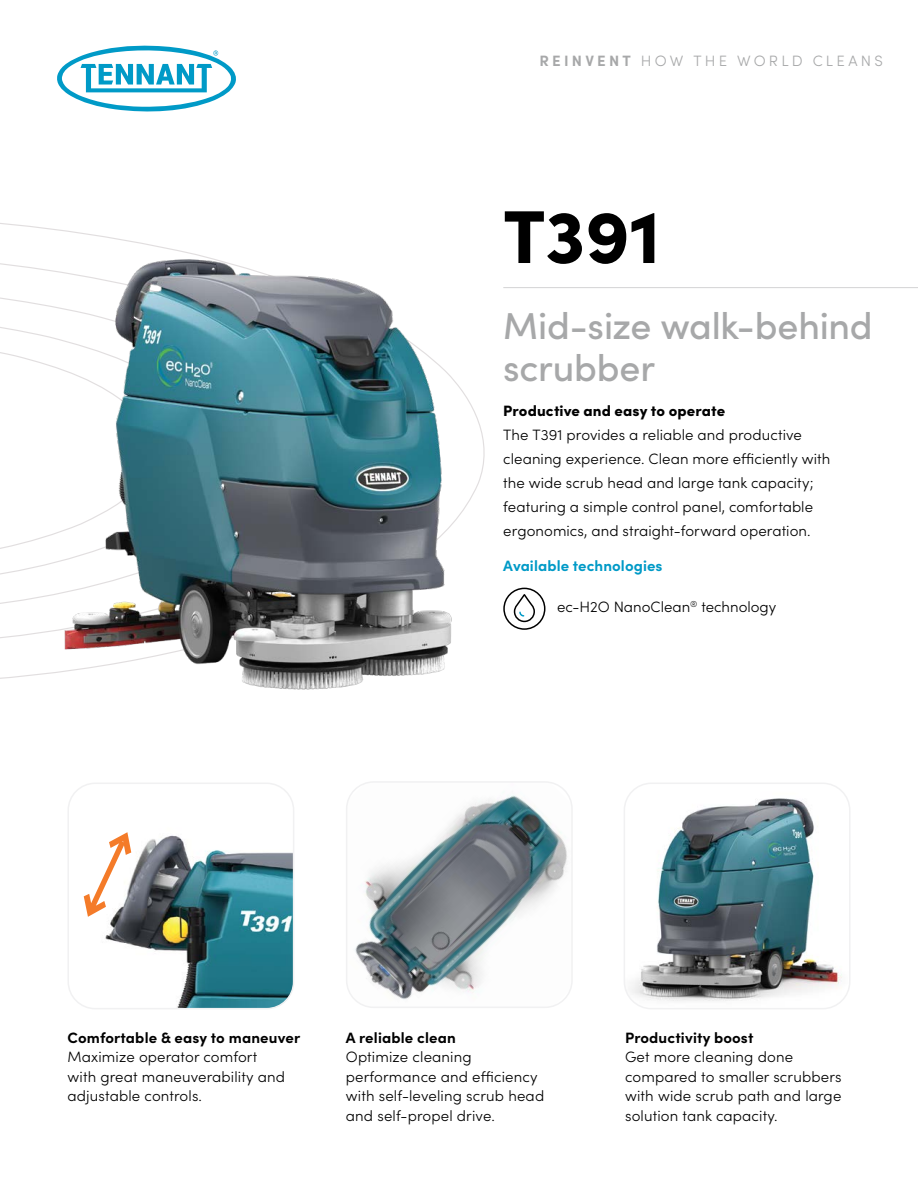
<style>
.page{position:relative;width:918px;height:1188px;background:#fff}
.page>*{position:absolute;margin:0;border:0;box-sizing:border-box;transform-origin:0 0}
.t1{font:900 75px "Sofia Pro";color:#000}
.t2{font:500 37.5px/42px "Sofia Pro";letter-spacing:-.01em;color:#a7a8a9}
.t3{font:300 15px/19.5px "Sofia Pro";letter-spacing:.005em;color:#000}
.t4{font:700 15px "Sofia Pro";letter-spacing:.01em;color:#000}
.t5{font:900 15px "Sofia Pro";letter-spacing:.005em;color:#000}
.t6{font:300 15px "Sofia Pro";letter-spacing:.21em;color:#a7a8a9}
.t7{font:700 15px "Sofia Pro";letter-spacing:.005em;color:#009ac7}
.s1{font-weight:700}
</style>
<div class="page">
<img style="left:627px;top:783px;width:221px;height:223px">
<div style="left:624px;top:783px;width:227px;height:226px;border:2px solid #f1f1f2;border-radius:27px"></div>
<img style="left:349px;top:784px;width:221px;height:221px">
<div style="left:346px;top:781px;width:227px;height:227px;border:2px solid #f1f1f2;border-radius:27px"></div>
<img style="left:68px;top:783px;width:223px;height:224px">
<div style="left:68px;top:783px;width:226px;height:226px;border:2px solid #f1f1f2;border-radius:27px"></div>
<svg style="left:84px;top:832px;width:47px;height:85px"></svg>
<svg style="left:57px;top:45px;width:179px;height:67px"></svg>
<svg style="left:0;top:223px;width:485px;height:456px"></svg>
<hr style="left:503px;top:287px;width:415px;height:1px;background:#d3d3d4">
<img style="left:51px;top:249px;width:410px;height:441px">
<svg style="left:503px;top:587px;width:43px;height:43px"></svg>
<p class="t6" style="left:539px;top:50px;width:345px"><span class="s1">REINVENT</span> HOW THE WORLD CLEANS</p>
<h1 class="t1" style="left:503px;top:178px;width:159px">T391</h1>
<h2 class="t2" style="left:503px;top:303px;width:371px">Mid-size walk-behind scrubber</h2>
<p class="t5" style="left:503px;top:399px;width:223px">Productive and easy to operate</p>
<p class="t3" style="left:503px;top:422px;width:328px;line-height:24px">The T391 provides a reliable and productive cleaning experience. Clean more efficiently with the wide scrub head and large tank capacity; featuring a simple control panel, comfortable ergonomics, and straight-forward operation.</p>
<p class="t7" style="left:503px;top:555px;width:161px">Available technologies</p>
<p class="t3" style="left:557px;top:597px;width:221px">ec-H2O NanoClean<sup>®</sup> technology</p>
<p class="t4" style="left:68px;top:1026px;width:234px">Comfortable &amp; easy to maneuver</p>
<p class="t3" style="left:68px;top:1046px;width:219px">Maximize operator comfort with great maneuverability and adjustable controls.</p>
<p class="t4" style="left:346px;top:1026px;width:112px">A reliable clean</p>
<p class="t3" style="left:346px;top:1046px;width:200px">Optimize cleaning performance and efficiency with self-leveling scrub head and self-propel drive.</p>
<p class="t4" style="left:625px;top:1026px;width:130px">Productivity boost</p>
<p class="t3" style="left:625px;top:1046px;width:218px">Get more cleaning done compared to smaller scrubbers with wide scrub path and large solution tank capacity.</p>
</div>
